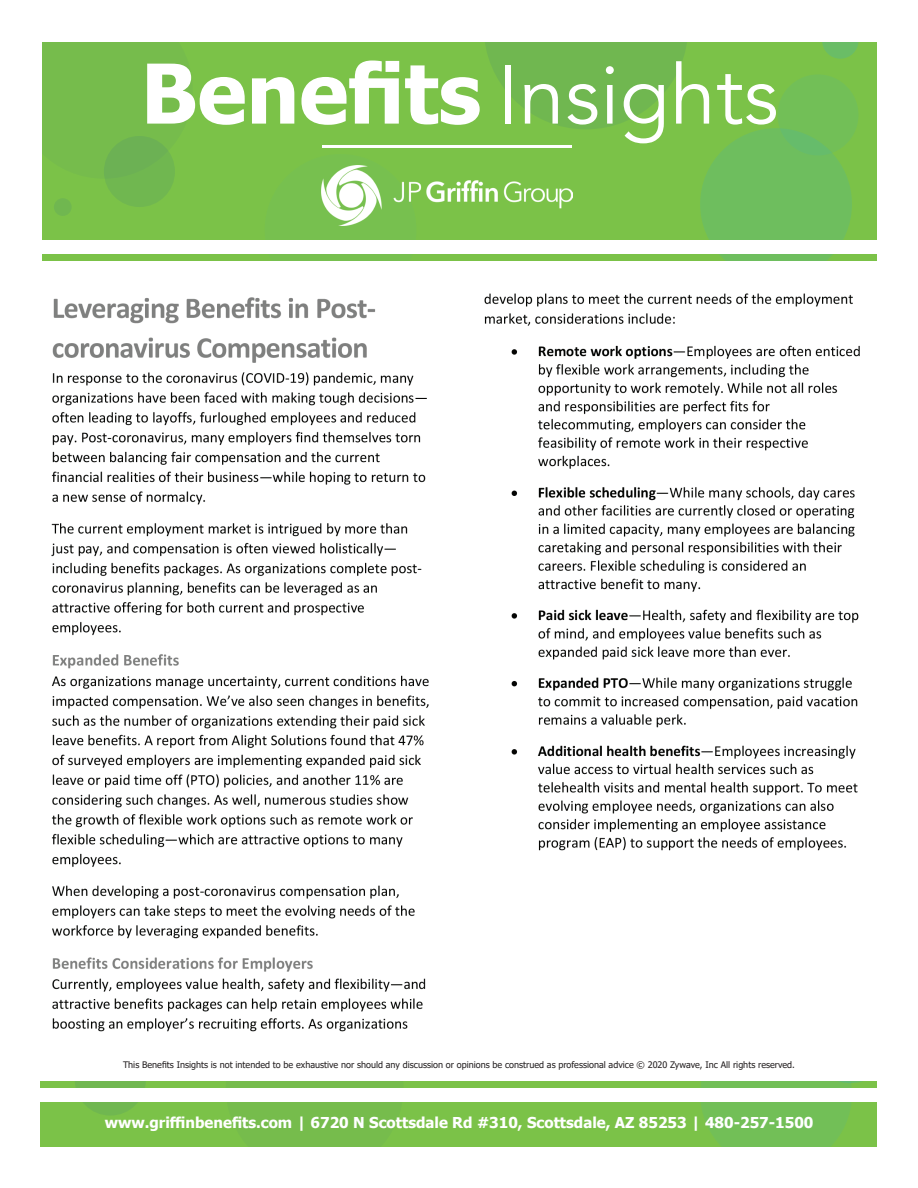
<style>
.page{position:relative;width:918px;height:1188px;background:#fff}
.page>*{position:absolute;margin:0;border:0;box-sizing:border-box;transform-origin:0 0}
.t1{font:700 82.5px "Tahoma";color:#fff}
.t2{font:700 15px "Tahoma";color:#fff}
.t3{font:9px "Tahoma";color:#231f20}
.s1{font-family:"Avenir";font-weight:400}
</style>
<div class="page">
<div style="left:42px;top:42px;width:836px;height:222px;background:#7bc248"></div>
<div style="left:15px;top:1px;width:178px;height:178px;background:#76bc4c;border-radius:50%"></div>
<div style="left:777px;top:74px;width:82px;height:81px;background:#72bf57;border-radius:50%"></div>
<div style="left:700px;top:128px;width:152px;height:152px;background:#6ebe5e;border-radius:50%"></div>
<div style="left:822px;top:22px;width:37px;height:37px;background:#6abd66;border-radius:50%"></div>
<div style="left:104px;top:136px;width:71px;height:71px;background:#70b750;border-radius:50%"></div>
<div style="left:54px;top:198px;width:18px;height:18px;background:#70b750;border-radius:50%"></div>
<div style="left:265px;top:154px;width:151px;height:152px;background:#77c04f;border-radius:50%"></div>
<svg style="left:485px;top:42px;width:202px;height:87px"></svg>
<div style="left:24px;top:0;width:882px;height:42px;background:#fff"></div>
<div style="left:34px;top:240px;width:882px;height:14px;background:#fff"></div>
<div style="left:0;top:36px;width:42px;height:1152px;background:#fff"></div>
<div style="left:0;top:261px;width:918px;height:53px;background:#fff"></div>
<div style="left:40px;top:1081px;width:838px;height:67px;background:#7bc248"></div>
<div style="left:700px;top:1018px;width:152px;height:152px;background:#72bf57;border-radius:50%"></div>
<div style="left:75px;top:1044px;width:71px;height:72px;background:#70b750;border-radius:50%"></div>
<hr style="left:322px;top:145px;width:250px;height:3px;background:#fff">
<img style="left:322px;top:165px;width:250px;height:60px">
<div style="left:226px;top:999px;width:178px;height:178px;background:#76bc4c;border-radius:50%"></div>
<div style="left:25px;top:1088px;width:882px;height:14px;background:#fff"></div>
<div style="left:24px;top:331px;width:882px;height:750px;background:#fff"></div>
<div style="left:0;top:1148px;width:882px;height:40px;background:#fff"></div>
<img style="left:51px;top:293px;width:809px;height:739px">
<h1 class="t1" style="left:141px;top:36px;width:639px">Benefits <span class="s1">Insights</span></h1>
<p class="t3" style="left:123px;top:1058px;width:673px">This Benefits Insights is not intended to be exhaustive nor should any discussion or opinions be construed as professional advice © 2020 Zywave, Inc All rights reserved.</p>
<h2 class="t2" style="left:105px;top:1112px;width:710px">www.griffinbenefits.com | 6720 N Scottsdale Rd #310, Scottsdale, AZ 85253 | 480-257-1500</h2>
</div>
